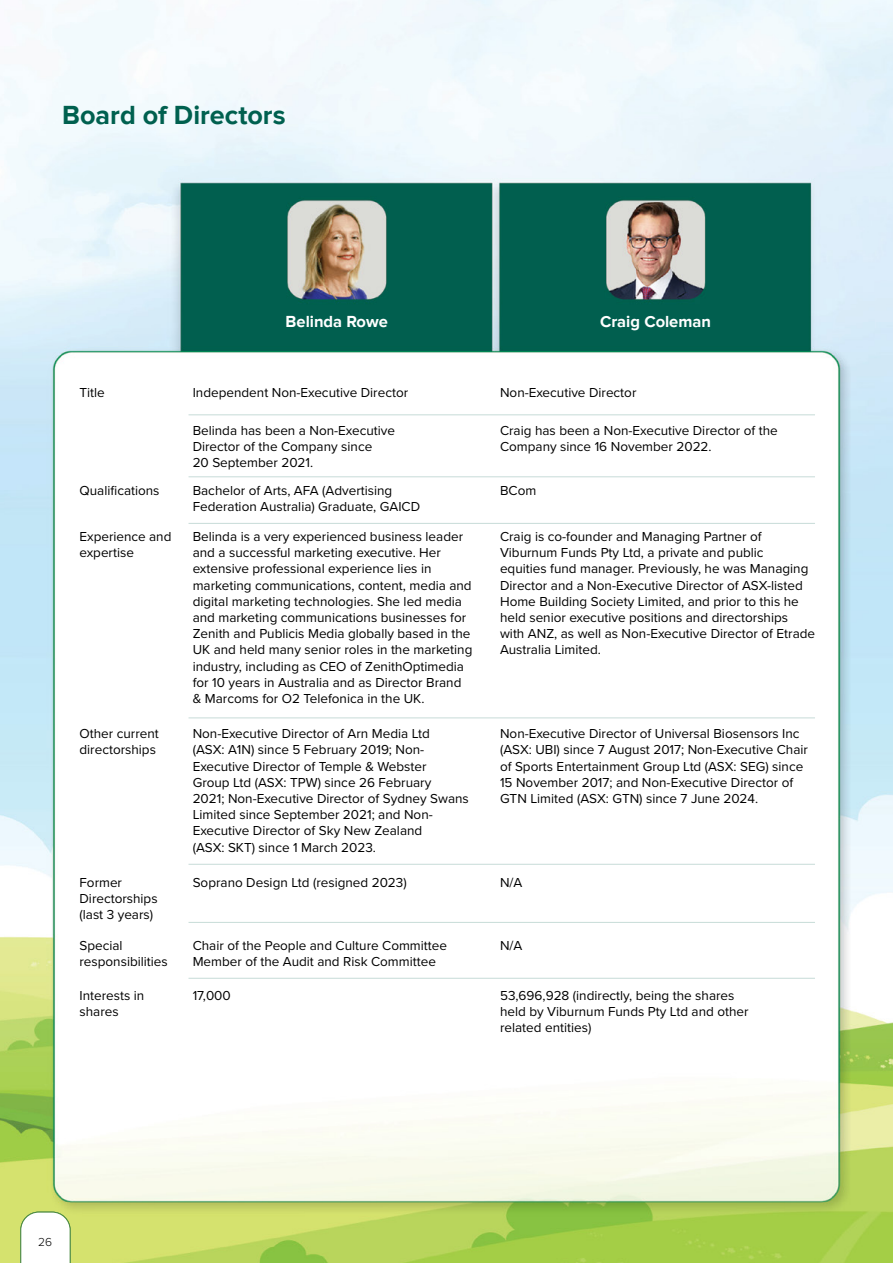
<style>
.page{position:relative;width:893px;height:1263px;background:#fff}
.page>*{position:absolute;margin:0;border:0;box-sizing:border-box;transform-origin:0 0}
.t1{font:700 27px "Proxima Nova";color:#00604f}
.t2{font:700 16.5px "Proxima Nova";color:#fff}
.t3{font:13.5px/16.2px "Proxima Nova";color:#000}
.t4{font:300 12px "Proxima Nova";color:#000}
</style>
<div class="page">
<img style="left:0;top:0;width:893px;height:1263px">
<hr style="left:189px;top:415px;width:626px;height:1px;background:#00604f">
<hr style="left:189px;top:477px;width:626px;height:1px;background:#00604f">
<hr style="left:189px;top:523px;width:626px;height:1px;background:#00604f">
<hr style="left:189px;top:718px;width:626px;height:1px;background:#00604f">
<hr style="left:189px;top:864px;width:626px;height:1px;background:#00604f">
<hr style="left:189px;top:922px;width:626px;height:1px;background:#00604f">
<hr style="left:189px;top:978px;width:626px;height:1px;background:#00604f">
<svg style="left:20px;top:1212px;width:51px;height:51px"></svg>
<h1 class="t1" style="left:62px;top:99px;width:225px">Board of Directors</h1>
<p class="t2" style="left:286px;top:312px;width:104px">Belinda Rowe</p>
<p class="t2" style="left:600px;top:312px;width:112px">Craig Coleman</p>
<p class="t3" style="left:80px;top:383px;width:27px">Title</p>
<p class="t3" style="left:193px;top:383px;width:217px">Independent Non-Executive Director</p>
<p class="t3" style="left:500px;top:383px;width:138px">Non-Executive Director</p>
<p class="t3" style="left:193px;top:421px;width:204px">Belinda has been a Non-Executive<br>Director of the Company since<br>20 September 2021.</p>
<p class="t3" style="left:500px;top:421px;width:279px">Craig has been a Non-Executive Director of the<br>Company since 16 November 2022.</p>
<p class="t3" style="left:80px;top:482px;width:82px">Qualifications</p>
<p class="t3" style="left:193px;top:482px;width:229px">Bachelor of Arts, AFA (Advertising<br>Federation Australia) Graduate, GAICD</p>
<p class="t3" style="left:500px;top:482px;width:38px">BCom</p>
<p class="t3" style="left:80px;top:528px;width:93px">Experience and expertise</p>
<p class="t3" style="left:193px;top:528px;width:281px">Belinda is a very experienced business leader and a successful marketing executive. Her extensive professional experience lies in marketing communications, content, media and digital marketing technologies. She led media and marketing communications businesses for Zenith and Publicis Media globally based in the UK and held many senior roles in the marketing industry, including as CEO of ZenithOptimedia for 10 years in Australia and as Director Brand &amp; Marcoms for O2 Telefonica in the UK.</p>
<p class="t3" style="left:500px;top:528px;width:317px">Craig is co-founder and Managing Partner of Viburnum Funds Pty Ltd, a private and public<br>equities fund manager. Previously, he was Managing Director and a Non-Executive Director of ASX-listed Home Building Society Limited, and prior to this he held senior executive positions and directorships with ANZ, as well as Non-Executive Director of Etrade Australia Limited.</p>
<p class="t3" style="left:80px;top:725px;width:81px">Other current directorships</p>
<p class="t3" style="left:193px;top:725px;width:278px">Non-Executive Director of Arn Media Ltd<br>(ASX: A1N) since 5 February 2019; Non-Executive Director of Temple &amp; Webster<br>Group Ltd (ASX: TPW) since 26 February<br>2021; Non-Executive Director of Sydney Swans Limited since September 2021; and Non-Executive Director of Sky New Zealand<br>(ASX: SKT) since 1 March 2023.</p>
<p class="t3" style="left:500px;top:725px;width:309px">Non-Executive Director of Universal Biosensors Inc (ASX: UBI) since 7 August 2017; Non-Executive Chair of Sports Entertainment Group Ltd (ASX: SEG) since 15 November 2017; and Non-Executive Director of GTN Limited (ASX: GTN) since 7 June 2024.</p>
<p class="t3" style="left:80px;top:873px;width:80px">Former<br>Directorships (last 3 years)</p>
<p class="t3" style="left:193px;top:873px;width:216px">Soprano Design Ltd (resigned 2023)</p>
<p class="t3" style="left:500px;top:873px;width:24px">N/A</p>
<p class="t3" style="left:80px;top:937px;width:90px">Special responsibilities</p>
<p class="t3" style="left:193px;top:937px;width:256px">Chair of the People and Culture Committee<br>Member of the Audit and Risk Committee</p>
<p class="t3" style="left:500px;top:937px;width:24px">N/A</p>
<p class="t3" style="left:80px;top:987px;width:66px">Interests in shares</p>
<p class="t3" style="left:193px;top:987px;width:40px">17,000</p>
<p class="t3" style="left:500px;top:987px;width:250px">53,696,928 (indirectly, being the shares held by Viburnum Funds Pty Ltd and other related entities)</p>
<p class="t4" style="left:38px;top:1232px;width:15px">26</p>
</div>
